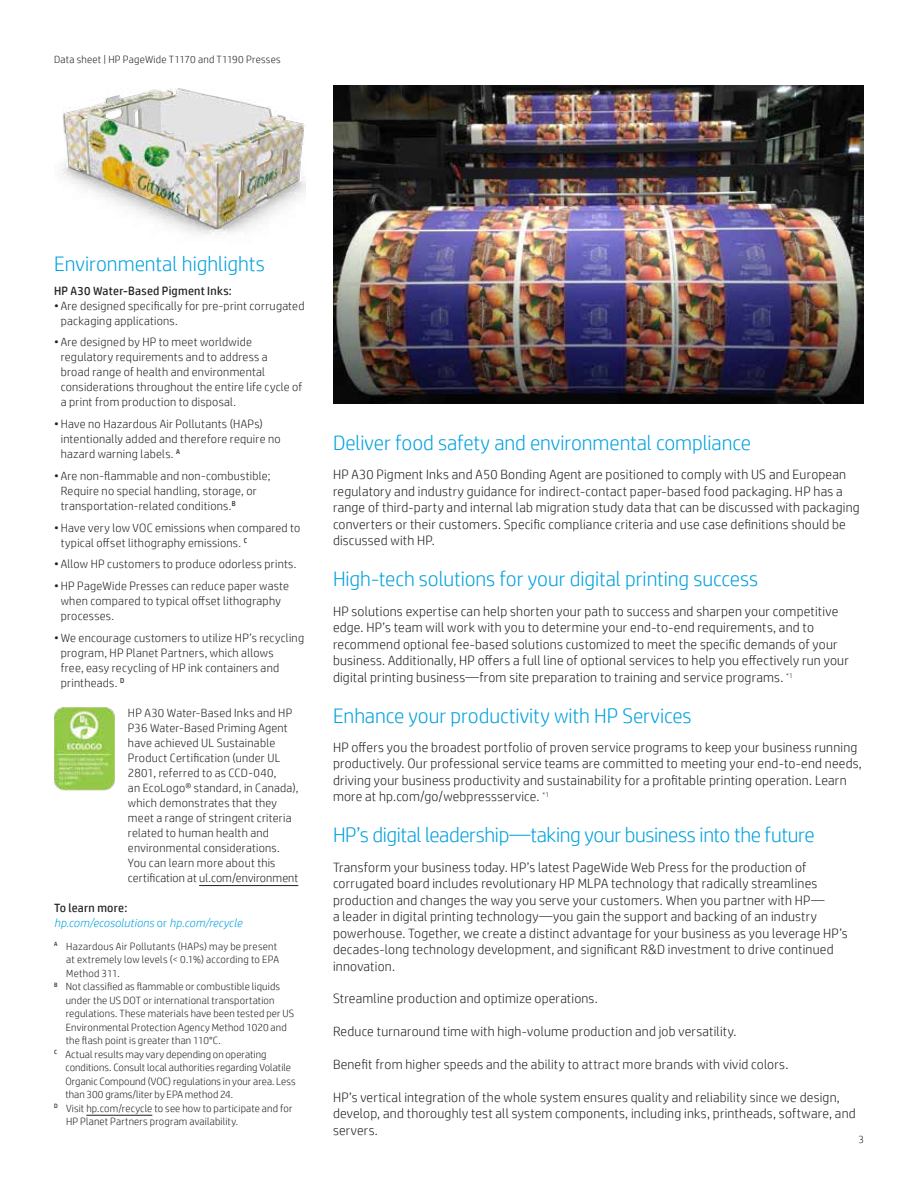
<style>
.page{position:relative;width:918px;height:1188px;background:#fff}
.page>*{position:absolute;margin:0;border:0;box-sizing:border-box;transform-origin:0 0}
.t1{font:300 21px "HP Simplified";letter-spacing:-.005em;color:#00a1dd}
.t2{font:300 13.5px/16.5px "HP Simplified";letter-spacing:.015em;color:#231f20}
.t3{font:300 12px/15px "HP Simplified";letter-spacing:.02em;color:#231f20}
.t4{font:italic 300 12px/15px "HP Simplified";letter-spacing:.005em;color:#00a1dd}
.t5{font:12px "HP Simplified";letter-spacing:.02em;color:#231f20}
.t6{font:300 10.5px "HP Simplified";letter-spacing:.015em;color:#231f20}
.s1{font-weight:400;font-style:normal;color:#231f20}
.s2{font-style:normal}
</style>
<div class="page">
<img style="left:62px;top:88px;width:244px;height:147px">
<hr style="left:86px;top:1115px;width:66px;height:1px;background:#231f20">
<img style="left:333px;top:86px;width:531px;height:318px">
<hr style="left:199px;top:885px;width:99px;height:1px;background:#231f20">
<img style="left:54px;top:707px;width:61px;height:83px">
<p class="t6" style="left:54px;top:53px;width:228px">Data sheet | HP PageWide T1170 and T1190 Presses</p>
<h1 class="t1" style="left:54px;top:252px;width:212px">Environmental highlights</h1>
<p class="t5" style="left:54px;top:284px;width:179px">HP A30 Water-Based Pigment Inks:</p>
<p class="t3" style="left:61px;top:298px;width:245px;text-indent:-7px">• Are designed specifically for pre-print corrugated packaging applications.</p>
<p class="t3" style="left:61px;top:335px;width:243px;text-indent:-7px">• Are designed by HP to meet worldwide regulatory requirements and to address a<br>broad range of health and environmental considerations throughout the entire life cycle of a print from production to disposal.</p>
<p class="t3" style="left:61px;top:416px;width:221px;text-indent:-7px">• Have no Hazardous Air Pollutants (HAPs) intentionally added and therefore require no hazard warning labels. <sup>A</sup></p>
<p class="t3" style="left:61px;top:468px;width:211px;text-indent:-7px">• Are non-flammable and non-combustible;<br>Require no special handling, storage, or transportation-related conditions.<sup>B</sup></p>
<p class="t3" style="left:61px;top:520px;width:241px;text-indent:-7px">• Have very low VOC emissions when compared to typical offset lithography emissions. <sup>C</sup></p>
<p class="t3" style="left:54px;top:557px;width:244px">• Allow HP customers to produce odorless prints.</p>
<p class="t3" style="left:61px;top:578px;width:230px;text-indent:-7px">• HP PageWide Presses can reduce paper waste when compared to typical offset lithography processes.</p>
<p class="t3" style="left:61px;top:630px;width:245px;text-indent:-7px">• We encourage customers to utilize HP’s recycling program, HP Planet Partners, which allows<br>free, easy recycling of HP ink containers and printheads. <sup>D</sup></p>
<p class="t3" style="left:128px;top:705px;width:172px">HP A30 Water-Based Inks and HP<br>P36 Water-Based Priming Agent have achieved UL Sustainable<br>Product Certification (under UL<br>2801, referred to as CCD-040,<br>an EcoLogo® standard, in Canada), which demonstrates that they meet a range of stringent criteria related to human health and environmental considerations.<br>You can learn more about this certification at ul.com/environment</p>
<p class="t4" style="left:54px;top:900px;width:190px"><span class="s1">To learn more:<br></span>hp.com/ecosolutions <span class="s2">or</span> hp.com/recycle</p>
<p class="t6" style="left:54px;top:940px;width:225px"><sup>A</sup> Hazardous Air Pollutants (HAPs) may be present</p>
<p class="t6" style="left:66px;top:953px;width:215px">at extremely low levels (&lt; 0.1%) according to EPA</p>
<p class="t6" style="left:66px;top:967px;width:55px">Method 311.</p>
<p class="t6" style="left:54px;top:980px;width:228px"><sup>B</sup> Not classified as flammable or combustible liquids</p>
<p class="t6" style="left:66px;top:994px;width:210px">under the US DOT or international transportation</p>
<p class="t6" style="left:66px;top:1007px;width:230px">regulations. These materials have been tested per US</p>
<p class="t6" style="left:66px;top:1021px;width:223px">Environmental Protection Agency Method 1020 and</p>
<p class="t6" style="left:66px;top:1034px;width:157px">the flash point is greater than 110°C.</p>
<p class="t6" style="left:54px;top:1048px;width:214px"><sup>C</sup> Actual results may vary depending on operating</p>
<p class="t6" style="left:65px;top:1061px;width:227px">conditions. Consult local authorities regarding Volatile</p>
<p class="t6" style="left:65px;top:1075px;width:232px">Organic Compound (VOC) regulations in your area. Less</p>
<p class="t6" style="left:65px;top:1088px;width:169px">than 300 grams/liter by EPA method 24.</p>
<p class="t6" style="left:54px;top:1102px;width:240px"><sup>D</sup> Visit hp.com/recycle to see how to participate and for</p>
<p class="t6" style="left:66px;top:1115px;width:174px">HP Planet Partners program availability.</p>
<h1 class="t1" style="left:333px;top:431px;width:419px">Deliver food safety and environmental compliance</h1>
<p class="t2" style="left:333px;top:466px;width:528px">HP A30 Pigment Inks and A50 Bonding Agent are positioned to comply with US and European regulatory and industry guidance for indirect-contact paper-based food packaging. HP has a range of third-party and internal lab migration study data that can be discussed with packaging converters or their customers. Specific compliance criteria and use case definitions should be discussed with HP.</p>
<h1 class="t1" style="left:333px;top:567px;width:427px">High-tech solutions for your digital printing success</h1>
<p class="t2" style="left:333px;top:603px;width:517px">HP solutions expertise can help shorten your path to success and sharpen your competitive edge. HP’s team will work with you to determine your end-to-end requirements, and to recommend optional fee-based solutions customized to meet the specific demands of your business. Additionally, HP offers a full line of optional services to help you effectively run your digital printing business—from site preparation to training and service programs. <sup>*1</sup></p>
<h1 class="t1" style="left:333px;top:704px;width:360px">Enhance your productivity with HP Services</h1>
<p class="t2" style="left:333px;top:739px;width:530px">HP offers you the broadest portfolio of proven service programs to keep your business running productively. Our professional service teams are committed to meeting your end-to-end needs, driving your business productivity and sustainability for a profitable printing operation. Learn more at hp.com/go/webpressservice. <sup>*1</sup></p>
<h1 class="t1" style="left:333px;top:823px;width:483px">HP’s digital leadership—taking your business into the future</h1>
<p class="t2" style="left:333px;top:859px;width:516px">Transform your business today. HP’s latest PageWide Web Press for the production of corrugated board includes revolutionary HP MLPA technology that radically streamlines production and changes the way you serve your customers. When you partner with HP—<br>a leader in digital printing technology—you gain the support and backing of an industry powerhouse. Together, we create a distinct advantage for your business as you leverage HP’s decades-long technology development, and significant R&amp;D investment to drive continued innovation.</p>
<p class="t2" style="left:333px;top:990px;width:266px">Streamline production and optimize operations.</p>
<p class="t2" style="left:333px;top:1023px;width:405px">Reduce turnaround time with high-volume production and job versatility.</p>
<p class="t2" style="left:333px;top:1056px;width:457px">Benefit from higher speeds and the ability to attract more brands with vivid colors.</p>
<p class="t2" style="left:333px;top:1088px;width:524px">HP’s vertical integration of the whole system ensures quality and reliability since we design, develop, and thoroughly test all system components, including inks, printheads, software, and servers.</p>
<p class="t6" style="left:858px;top:1133px;width:7px">3</p>
</div>
